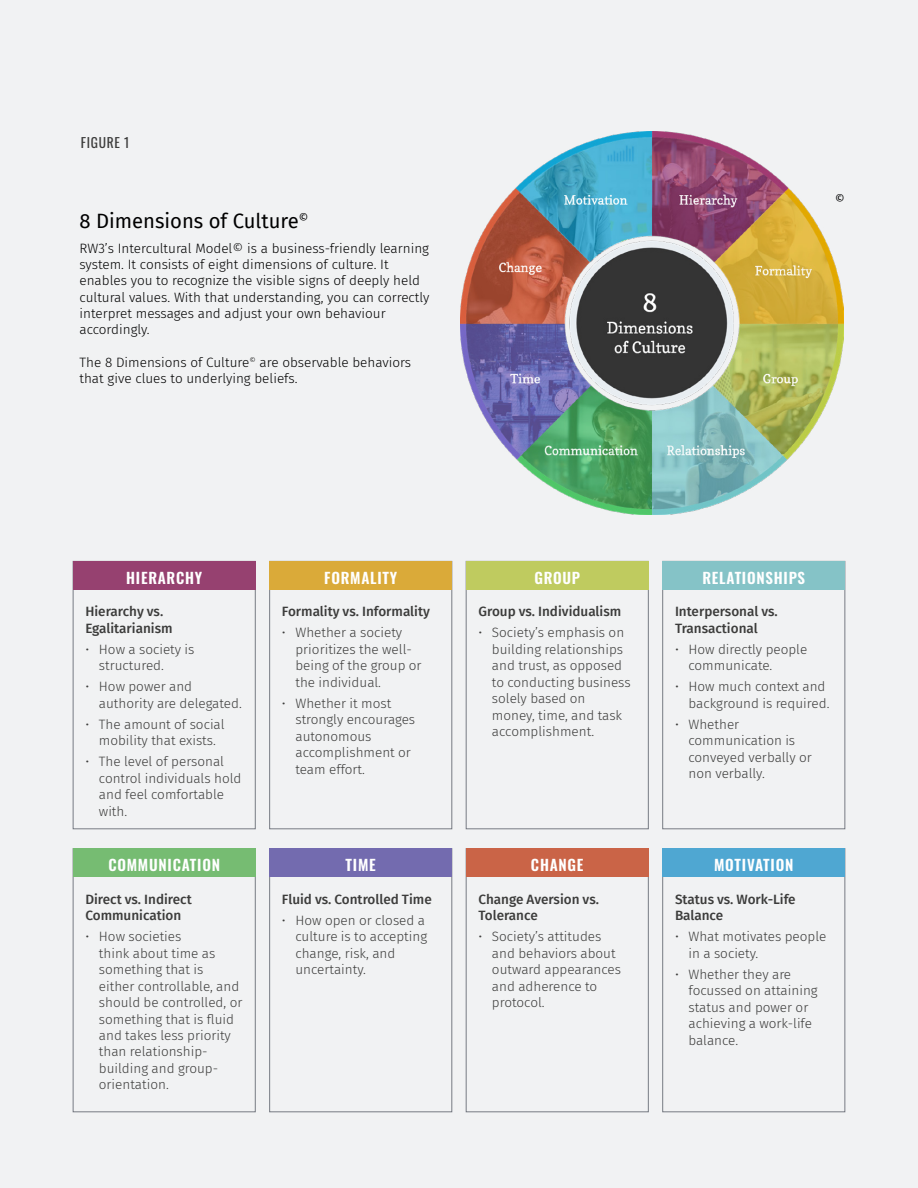
<style>
.page{position:relative;width:918px;height:1188px;background:#f1f2f3}
.page>*{position:absolute;margin:0;border:0;box-sizing:border-box;transform-origin:0 0}
.t1{font:20.25px "Fira Sans";color:#000}
.t2{font:600 15px "Oswald";letter-spacing:.05em;color:#fff}
.t3{font:300 13.5px/16.5px "Fira Sans";color:#3c3c3b}
.t4{font:300 13.5px/16.2px "Fira Sans";color:#000}
.t5{font:500 13.5px/16.5px "Fira Sans";color:#3c3c3b}
.t6{font:13.5px "Oswald";letter-spacing:.05em;color:#3c3c3b}
.t7{font:11.85px "Fira Sans";color:#000}
</style>
<div class="page">
<div style="left:73px;top:561px;width:183px;height:268px;border:1px solid #777b83"></div>
<div style="left:269px;top:561px;width:183px;height:268px;border:1px solid #777b83"></div>
<div style="left:269px;top:848px;width:183px;height:264px;border:1px solid #777b83"></div>
<div style="left:466px;top:561px;width:183px;height:268px;border:1px solid #777b83"></div>
<div style="left:466px;top:848px;width:183px;height:264px;border:1px solid #777b83"></div>
<div style="left:662px;top:561px;width:183px;height:268px;border:1px solid #777b83"></div>
<div style="left:73px;top:848px;width:183px;height:264px;border:1px solid #777b83"></div>
<div style="left:662px;top:848px;width:183px;height:264px;border:1px solid #777b83"></div>
<img style="left:461px;top:132px;width:382px;height:382px">
<div style="left:73px;top:561px;width:182px;height:28px;background:#964170"></div>
<div style="left:270px;top:848px;width:182px;height:28px;background:#736baf"></div>
<div style="left:466px;top:561px;width:182px;height:28px;background:#bfcb5f"></div>
<div style="left:466px;top:848px;width:182px;height:28px;background:#ca6447"></div>
<div style="left:663px;top:561px;width:182px;height:28px;background:#85c3c7"></div>
<div style="left:270px;top:561px;width:182px;height:28px;background:#daaa39"></div>
<div style="left:73px;top:848px;width:182px;height:28px;background:#76bc72"></div>
<div style="left:663px;top:848px;width:182px;height:28px;background:#4fa7d2"></div>
<p class="t6" style="left:81px;top:131px;width:50px">FIGURE 1</p>
<h1 class="t1" style="left:80px;top:206px;width:230px">8 Dimensions of Culture<sup>©</sup></h1>
<p class="t4" style="left:80px;top:240px;width:351px">RW3’s Intercultural Model© is a business-friendly learning system. It consists of eight dimensions of culture. It enables you to recognize the visible signs of deeply held cultural values. With that understanding, you can correctly interpret messages and adjust your own behaviour accordingly.</p>
<p class="t4" style="left:80px;top:354px;width:333px">The 8 Dimensions of Culture<sup>©</sup> are observable behaviors that give clues to underlying beliefs.</p>
<p class="t7" style="left:835px;top:190px;width:11px">©</p>
<p class="t2" style="left:126px;top:570px;width:78px">HIERARCHY</p>
<p class="t2" style="left:324px;top:570px;width:75px">FORMALITY</p>
<p class="t2" style="left:702px;top:570px;width:104px">RELATIONSHIPS</p>
<p class="t2" style="left:534px;top:570px;width:47px">GROUP</p>
<p class="t5" style="left:85px;top:603px;width:89px">Hierarchy vs.<br>Egalitarianism</p>
<p class="t3" style="left:99px;top:641px;width:97px;text-indent:-13px">• How a society is structured.</p>
<p class="t3" style="left:99px;top:678px;width:143px;text-indent:-13px">• How power and authority are delegated.</p>
<p class="t3" style="left:85px;top:716px;width:141px;text-align:center">• The amount of social mobility that exists.</p>
<p class="t3" style="left:99px;top:753px;width:144px;text-indent:-13px">• The level of personal control individuals hold and feel comfortable with.</p>
<p class="t5" style="left:282px;top:603px;width:149px">Formality vs. Informality</p>
<p class="t3" style="left:295px;top:624px;width:128px;text-indent:-14px">• Whether a society prioritizes the well&shy;being of the group or the individual.</p>
<p class="t3" style="left:295px;top:695px;width:121px;text-indent:-14px">• Whether it most strongly encourages autonomous accomplishment or team effort.</p>
<p class="t5" style="left:478px;top:603px;width:144px">Group vs. Individualism</p>
<p class="t3" style="left:492px;top:624px;width:140px;text-indent:-14px">• Society’s emphasis on building relationships and trust, as opposed to conducting business solely based on money, time, and task accomplishment.</p>
<p class="t5" style="left:675px;top:603px;width:104px">Interpersonal vs.<br>Transactional</p>
<p class="t3" style="left:689px;top:641px;width:120px;text-indent:-14px">• How directly people communicate.</p>
<p class="t3" style="left:675px;top:678px;width:156px;text-align:right">• How much context and background is required.</p>
<p class="t3" style="left:689px;top:716px;width:125px;text-indent:-14px">• Whether communication is conveyed verbally or non verbally.</p>
<p class="t2" style="left:108px;top:857px;width:113px">COMMUNICATION</p>
<p class="t2" style="left:714px;top:857px;width:81px">MOTIVATION</p>
<p class="t2" style="left:531px;top:857px;width:54px">CHANGE</p>
<p class="t2" style="left:346px;top:857px;width:32px">TIME</p>
<p class="t5" style="left:85px;top:890px;width:108px">Direct vs. Indirect<br>Communication</p>
<p class="t3" style="left:99px;top:928px;width:145px;text-indent:-13px">• How societies<br>think about time as something that is either controllable, and should be controlled, or something that is fluid and takes less priority than relationship&shy;building and group&shy;orientation.</p>
<p class="t5" style="left:282px;top:890px;width:151px">Fluid vs. Controlled Time</p>
<p class="t3" style="left:295px;top:912px;width:133px;text-indent:-14px">• How open or closed a culture is to accepting change, risk, and uncertainty.</p>
<p class="t5" style="left:478px;top:890px;width:122px">Change Aversion vs.<br>Tolerance</p>
<p class="t3" style="left:492px;top:928px;width:131px;text-indent:-14px">• Society’s attitudes and behaviors about outward appearances and adherence to protocol.</p>
<p class="t5" style="left:675px;top:890px;width:122px">Status vs. Work-Life<br>Balance</p>
<p class="t3" style="left:689px;top:928px;width:139px;text-indent:-14px">• What motivates people in a society.</p>
<p class="t3" style="left:689px;top:966px;width:131px;text-indent:-14px">• Whether they are focussed on attaining status and power or achieving a work-life balance.</p>
</div>
